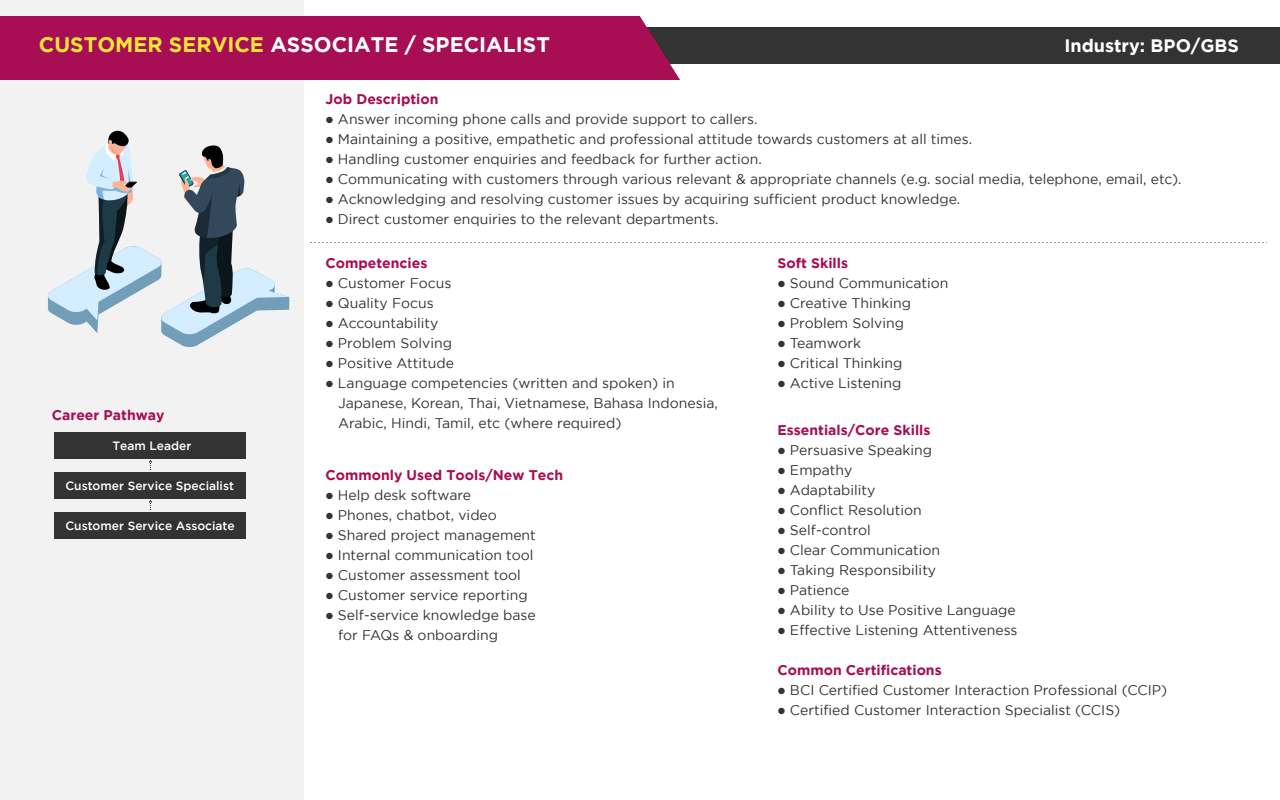
<style>
.page{position:relative;width:1280px;height:800px;background:#fff}
.page>*{position:absolute;margin:0;border:0;box-sizing:border-box;transform-origin:0 0}
.t1{font:700 21px "Gotham";color:#fff}
.t2{font:700 18px "Gotham";color:#fff}
.t3{font:14px/20px "Gotham";color:#333}
.t4{font:700 14px "Gotham";color:#a70e53}
.t5{font:500 12px "Gotham";color:#fff}
.s1{color:#f9e638}
</style>
<div class="page">
<div style="left:0;top:0;width:304px;height:800px;background:#f2f2f2"></div>
<div style="left:265px;top:27px;width:1015px;height:37px;background:#333"></div>
<div style="left:54px;top:432px;width:192px;height:27px;background:#333"></div>
<div style="left:54px;top:472px;width:192px;height:27px;background:#333"></div>
<div style="left:54px;top:512px;width:192px;height:27px;background:#333"></div>
<svg style="left:149px;top:460px;width:3px;height:10px"></svg>
<svg style="left:149px;top:500px;width:3px;height:10px"></svg>
<div style="left:0;top:16px;width:680px;height:64px;background:#a70e53"></div>
<svg style="left:48px;top:130px;width:241px;height:217px"></svg>
<svg style="left:310px;top:242px;width:957px;height:1px"></svg>
<h1 class="t1" style="left:39px;top:33px;width:513px"><span class="s1">CUSTOMER SERVICE</span> ASSOCIATE / SPECIALIST</h1>
<p class="t4" style="left:326px;top:91px;width:114px">Job Description</p>
<p class="t3" style="left:326px;top:109px;width:434px">● Answer incoming phone calls and provide support to callers.</p>
<p class="t3" style="left:326px;top:129px;width:648px">● Maintaining a positive, empathetic and professional attitude towards customers at all times.</p>
<p class="t3" style="left:326px;top:149px;width:438px">● Handling customer enquiries and feedback for further action.</p>
<p class="t3" style="left:326px;top:169px;width:858px">● Communicating with customers through various relevant &amp; appropriate channels (e.g. social media, telephone, email, etc).</p>
<p class="t3" style="left:326px;top:189px;width:636px">● Acknowledging and resolving customer issues by acquiring sufficient product knowledge.</p>
<p class="t3" style="left:326px;top:209px;width:395px">● Direct customer enquiries to the relevant departments.</p>
<p class="t4" style="left:326px;top:255px;width:103px">Competencies</p>
<p class="t3" style="left:326px;top:273px;width:127px">● Customer Focus</p>
<p class="t3" style="left:326px;top:293px;width:110px">● Quality Focus</p>
<p class="t3" style="left:326px;top:313px;width:115px">● Accountability</p>
<p class="t3" style="left:326px;top:333px;width:128px">● Problem Solving</p>
<p class="t3" style="left:326px;top:353px;width:130px">● Positive Attitude</p>
<p class="t3" style="left:338px;top:373px;width:381px;text-indent:-13px">● Language competencies (written and spoken) in<br>Japanese, Korean, Thai, Vietnamese, Bahasa Indonesia,<br>Arabic, Hindi, Tamil, etc (where required)</p>
<p class="t2" style="left:1064px;top:35px;width:176px">Industry: BPO/GBS</p>
<p class="t4" style="left:778px;top:255px;width:72px">Soft Skills</p>
<p class="t3" style="left:778px;top:273px;width:172px">● Sound Communication</p>
<p class="t3" style="left:778px;top:293px;width:135px">● Creative Thinking</p>
<p class="t3" style="left:778px;top:313px;width:128px">● Problem Solving</p>
<p class="t3" style="left:778px;top:333px;width:85px">● Teamwork</p>
<p class="t3" style="left:778px;top:353px;width:126px">● Critical Thinking</p>
<p class="t3" style="left:778px;top:373px;width:125px">● Active Listening</p>
<p class="t4" style="left:52px;top:406px;width:114px">Career Pathway</p>
<p class="t5" style="left:112px;top:438px;width:81px">Team Leader</p>
<p class="t5" style="left:65px;top:478px;width:170px">Customer Service Specialist</p>
<p class="t5" style="left:65px;top:518px;width:171px">Customer Service Associate</p>
<p class="t4" style="left:778px;top:422px;width:154px">Essentials/Core Skills</p>
<p class="t3" style="left:778px;top:440px;width:156px">● Persuasive Speaking</p>
<p class="t3" style="left:778px;top:460px;width:76px">● Empathy</p>
<p class="t3" style="left:778px;top:480px;width:99px">● Adaptability</p>
<p class="t3" style="left:778px;top:500px;width:146px">● Conflict Resolution</p>
<p class="t3" style="left:778px;top:520px;width:95px">● Self-control</p>
<p class="t3" style="left:778px;top:540px;width:164px">● Clear Communication</p>
<p class="t3" style="left:778px;top:560px;width:160px">● Taking Responsibility</p>
<p class="t3" style="left:778px;top:580px;width:73px">● Patience</p>
<p class="t3" style="left:778px;top:600px;width:240px">● Ability to Use Positive Language</p>
<p class="t3" style="left:778px;top:620px;width:241px">● Effective Listening Attentiveness</p>
<p class="t4" style="left:326px;top:467px;width:239px">Commonly Used Tools/New Tech</p>
<p class="t3" style="left:326px;top:485px;width:147px">● Help desk software</p>
<p class="t3" style="left:326px;top:505px;width:173px">● Phones, chatbot, video</p>
<p class="t3" style="left:326px;top:525px;width:212px">● Shared project management</p>
<p class="t3" style="left:326px;top:545px;width:209px">● Internal communication tool</p>
<p class="t3" style="left:326px;top:565px;width:197px">● Customer assessment tool</p>
<p class="t3" style="left:326px;top:585px;width:204px">● Customer service reporting</p>
<p class="t3" style="left:338px;top:605px;width:199px;text-indent:-13px">● Self-service knowledge base for FAQs &amp; onboarding</p>
<p class="t4" style="left:778px;top:662px;width:166px">Common Certifications</p>
<p class="t3" style="left:778px;top:680px;width:391px">● BCI Certified Customer Interaction Professional (CCIP)</p>
<p class="t3" style="left:778px;top:700px;width:344px">● Certified Customer Interaction Specialist (CCIS)</p>
</div>
